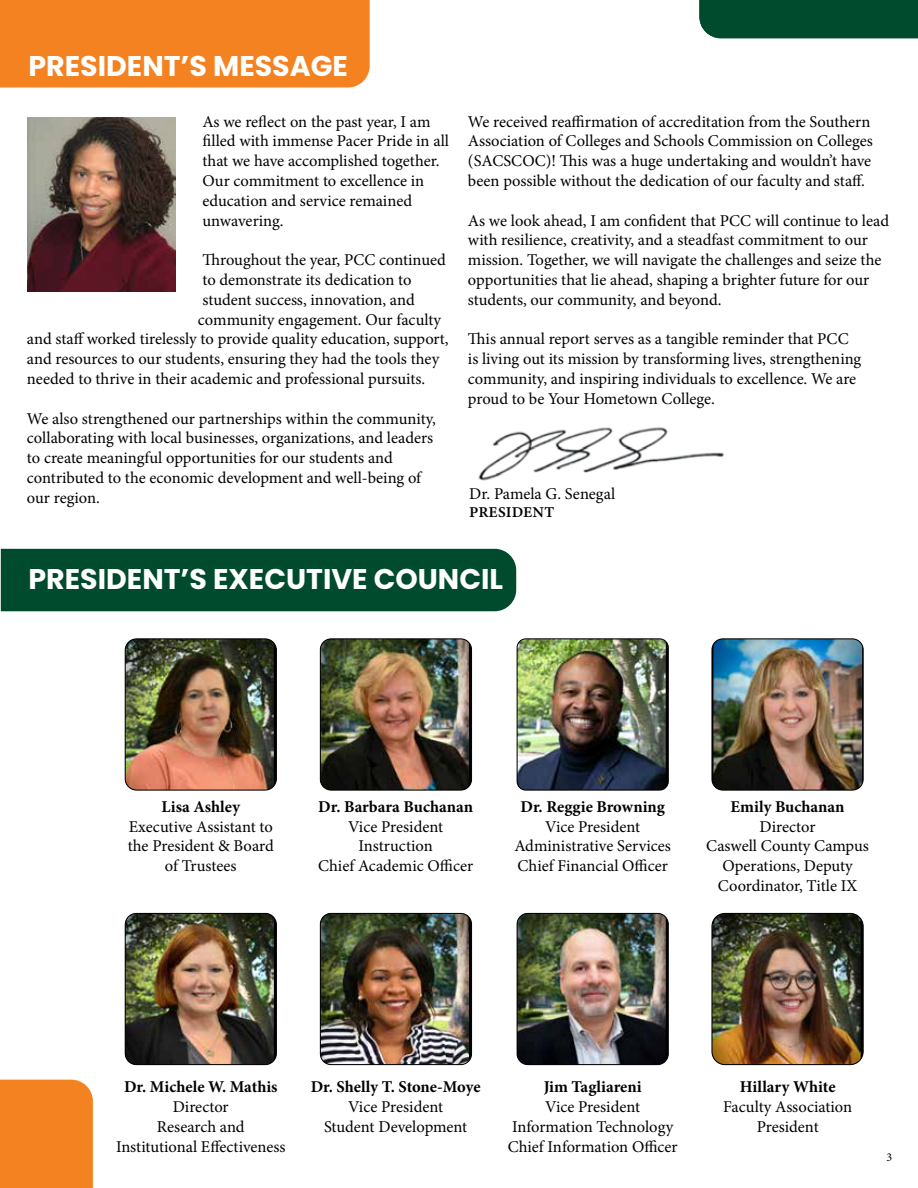
<style>
.page{position:relative;width:918px;height:1188px;background:#fff}
.page>*{position:absolute;margin:0;border:0;box-sizing:border-box;transform-origin:0 0}
.t1{font:700 28.5px "Poppins";color:#fff}
.t2{font:16.5px/19.8px "Minion Pro";color:#000;text-align:center}
.t3{font:700 16.5px "Minion Pro";color:#000}
.t4{font:15px "Minion Variable Concept";letter-spacing:.005em;color:#000}
.t5{font:12px "Minion Pro";color:#000}
</style>
<div class="page">
<div style="left:0;top:1080px;width:93px;height:108px;background:#f58220"></div>
<div style="left:699px;top:0;width:219px;height:38px;background:#004a2d"></div>
<div style="left:0;top:0;width:370px;height:87px;background:#f58220"></div>
<img style="left:478px;top:427px;width:246px;height:54px">
<img style="left:27px;top:118px;width:149px;height:173px">
<img style="left:125px;top:639px;width:149px;height:151px">
<div style="left:125px;top:639px;width:152px;height:151px;border:1px solid #000;border-radius:11px"></div>
<img style="left:320px;top:639px;width:149px;height:151px">
<div style="left:320px;top:639px;width:152px;height:151px;border:1px solid #000;border-radius:11px"></div>
<img style="left:125px;top:913px;width:149px;height:152px">
<div style="left:125px;top:913px;width:152px;height:152px;border:1px solid #000;border-radius:11px"></div>
<img style="left:320px;top:913px;width:149px;height:152px">
<div style="left:320px;top:913px;width:152px;height:152px;border:1px solid #000;border-radius:11px"></div>
<img style="left:517px;top:913px;width:149px;height:152px">
<div style="left:517px;top:913px;width:152px;height:152px;border:1px solid #000;border-radius:11px"></div>
<img style="left:712px;top:913px;width:149px;height:152px">
<div style="left:712px;top:913px;width:152px;height:152px;border:1px solid #000;border-radius:13px"></div>
<img style="left:713px;top:639px;width:149px;height:151px">
<div style="left:712px;top:639px;width:152px;height:151px;border:1px solid #000;border-radius:11px"></div>
<img style="left:517px;top:639px;width:149px;height:151px">
<div style="left:517px;top:639px;width:152px;height:151px;border:1px solid #000;border-radius:9px"></div>
<div style="left:1px;top:549px;width:515px;height:62px;background:#004a2d"></div>
<h1 class="t1" style="left:29px;top:50px;width:321px">PRESIDENT’S MESSAGE</h1>
<p class="t2" style="left:202px;top:111px;width:248px;text-align:left">As we reflect on the past year, I am filled with immense Pacer Pride in all that we have accomplished together.<br>Our commitment to excellence in education and service remained unwavering.</p>
<p class="t2" style="left:202px;top:250px;width:245px">Throughout the year, PCC continued</p>
<p class="t2" style="left:202px;top:270px;width:211px">to demonstrate its dedication to</p>
<p class="t2" style="left:202px;top:290px;width:214px">student success, innovation, and</p>
<p class="t2" style="left:198px;top:309px;width:245px">community engagement. Our faculty</p>
<p class="t2" style="left:27px;top:329px;width:423px">and staff worked tirelessly to provide quality education, support,</p>
<p class="t2" style="left:27px;top:349px;width:414px">and resources to our students, ensuring they had the tools they</p>
<p class="t2" style="left:27px;top:369px;width:400px">needed to thrive in their academic and professional pursuits.</p>
<p class="t2" style="left:27px;top:408px;width:411px;text-align:left">We also strengthened our partnerships within the community, collaborating with local businesses, organizations, and leaders to create meaningful opportunities for our students and contributed to the economic development and well-being of our region.</p>
<p class="t2" style="left:468px;top:111px;width:406px;text-align:left">We received reaffirmation of accreditation from the Southern Association of Colleges and Schools Commission on Colleges (SACSCOC)! This was a huge undertaking and wouldn’t have been possible without the dedication of our faculty and staff.</p>
<p class="t2" style="left:468px;top:210px;width:423px;text-align:left">As we look ahead, I am confident that PCC will continue to lead with resilience, creativity, and a steadfast commitment to our mission. Together, we will navigate the challenges and seize the opportunities that lie ahead, shaping a brighter future for our students, our community, and beyond.</p>
<p class="t2" style="left:468px;top:329px;width:395px;text-align:left">This annual report serves as a tangible reminder that PCC is living out its mission by transforming lives, strengthening community, and inspiring individuals to excellence. We are proud to be Your Hometown College.</p>
<p class="t2" style="left:469px;top:484px;width:147px">Dr. Pamela G. Senegal</p>
<p class="t4" style="left:469px;top:502px;width:86px">PRESIDENT</p>
<h1 class="t1" style="left:29px;top:563px;width:476px">PRESIDENT’S EXECUTIVE COUNCIL</h1>
<p class="t3" style="left:162px;top:795px;width:80px">Lisa Ashley</p>
<p class="t2" style="left:128px;top:816px;width:148px">Executive Assistant to the President &amp; Board of Trustees</p>
<p class="t3" style="left:318px;top:795px;width:156px">Dr. Barbara Buchanan</p>
<p class="t2" style="left:318px;top:816px;width:157px">Vice President<br>Instruction<br>Chief Academic Officer</p>
<p class="t3" style="left:520px;top:795px;width:146px">Dr. Reggie Browning</p>
<p class="t2" style="left:514px;top:816px;width:158px">Vice President<br>Administrative Services<br>Chief Financial Officer</p>
<p class="t3" style="left:731px;top:795px;width:115px">Emily Buchanan</p>
<p class="t2" style="left:706px;top:816px;width:164px">Director<br>Caswell County Campus<br>Operations, Deputy<br>Coordinator, Title IX</p>
<p class="t3" style="left:124px;top:1075px;width:155px">Dr. Michele W. Mathis</p>
<p class="t2" style="left:116px;top:1097px;width:171px">Director<br>Research and<br>Institutional Effectiveness</p>
<p class="t3" style="left:311px;top:1075px;width:171px">Dr. Shelly T. Stone-Moye</p>
<p class="t2" style="left:324px;top:1097px;width:145px">Vice President<br>Student Development</p>
<p class="t3" style="left:544px;top:1075px;width:99px">Jim Tagliareni</p>
<p class="t2" style="left:508px;top:1097px;width:172px">Vice President<br>Information Technology<br>Chief Information Officer</p>
<p class="t3" style="left:740px;top:1075px;width:97px">Hillary White</p>
<p class="t2" style="left:723px;top:1097px;width:130px">Faculty Association<br>President</p>
<p class="t5" style="left:887px;top:1150px;width:7px">3</p>
</div>
